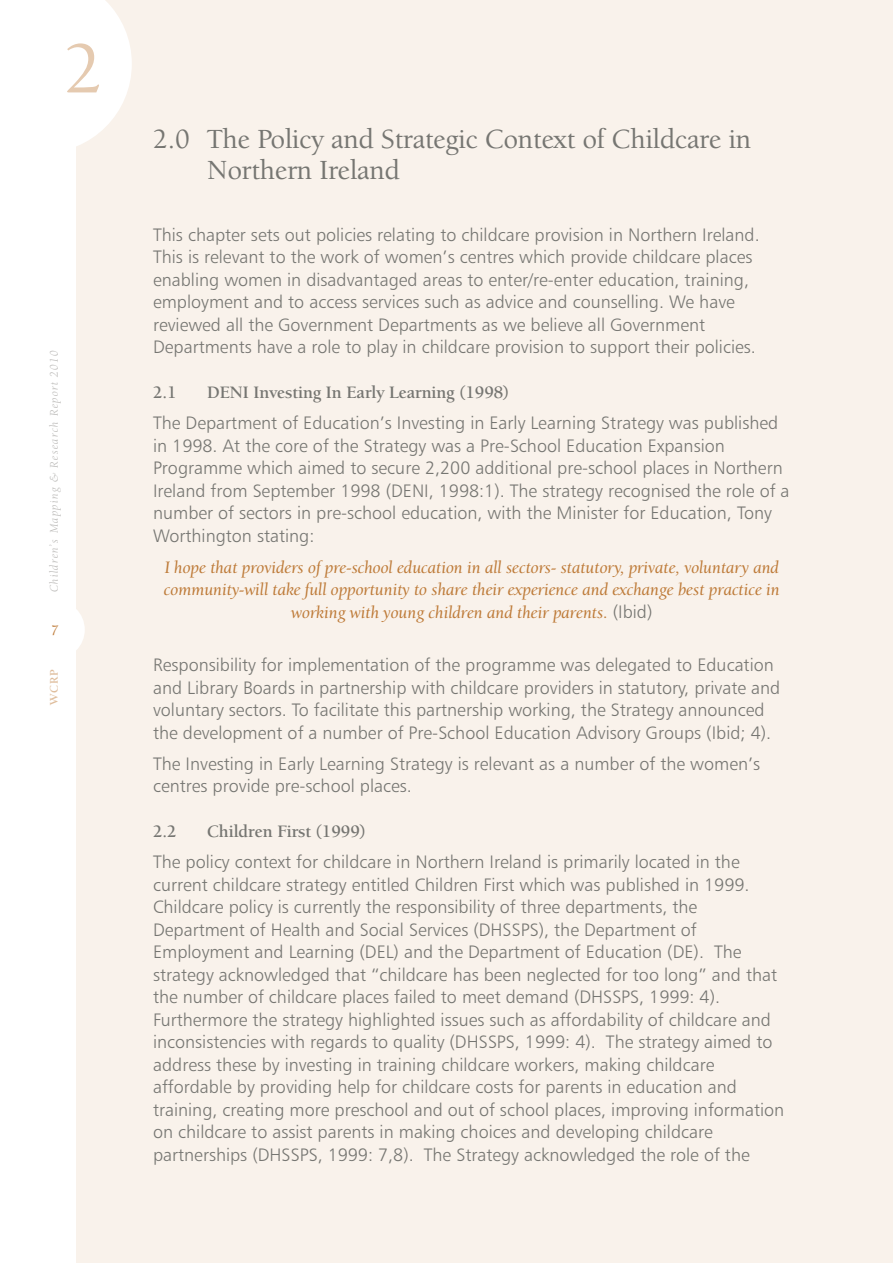
<style>
.page{position:relative;width:893px;height:1263px;background:#fff}
.page>*{position:absolute;margin:0;border:0;box-sizing:border-box;transform-origin:0 0}
.t1{font:500 75px "Berkeley Oldstyle IT Cby BT";color:#e5cab0}
.t2{font:500 28.5px/31px "Berkeley Oldstyle IT Cby BT";color:#767672}
.t3{font:18px/22.5px "Humanist 777 BT Light B";color:#767672}
.t4{font:18px/22.5px "Berkeley Oldstyle IT Cby BT Med Ital";color:#be7b39;text-align:center}
.t5{font:700 18px "Berkeley Oldstyle IT Cby BT";color:#767672}
.t6{font:15px "Berkeley Oldstyle IT Cby BT Med Ital";color:#be7b39}
.t7{font:italic 12px "Berkeley Oldstyle IT Cby BT";letter-spacing:.095em;color:#bbbab8}
.t8{font:700 12px "Berkeley Oldstyle IT Cby BT";color:#dfbd9c}
.s1{font-family:"Humanist 777 BT Light B";color:#767672}
</style>
<div class="page">
<div style="left:77px;top:0;width:816px;height:1263px;background:#f9f2eb"></div>
<div style="left:26px;top:600px;width:59px;height:59px;background:#fff;border-radius:50%"></div>
<svg style="left:76px;top:0;width:56px;height:153px"></svg>
<h1 class="t1" style="left:64px;top:39px;width:40px">2</h1>
<p class="t7" style="left:49px;top:592px;width:243px;rotate:-90deg">Children’s Mapping &amp; Research Report 2010</p>
<p class="t6" style="left:51px;top:625px;width:9px">7</p>
<p class="t8" style="left:49px;top:705px;width:38px;rotate:-90deg">WCRP</p>
<h2 class="t2" style="left:207px;top:126px;width:546px;text-indent:-54px">2.0 The Policy and Strategic Context of Childcare in<br>Northern Ireland</h2>
<p class="t3" style="left:153px;top:225px;width:608px">This chapter sets out policies relating to childcare provision in Northern Ireland.<br>This is relevant to the work of women’s centres which provide childcare places enabling women in disadvantaged areas to enter/re-enter education, training, employment and to access services such as advice and counselling. We have reviewed all the Government Departments as we believe all Government Departments have a role to play in childcare provision to support their policies.</p>
<p class="t5" style="left:153px;top:386px;width:25px">2.1</p>
<p class="t5" style="left:207px;top:386px;width:304px">DENI Investing In Early Learning (1998)</p>
<p class="t3" style="left:153px;top:413px;width:638px">The Department of Education’s Investing in Early Learning Strategy was published in 1998. At the core of the Strategy was a Pre-School Education Expansion Programme which aimed to secure 2,200 additional pre-school places in Northern Ireland from September 1998 (DENI, 1998:1). The strategy recognised the role of a number of sectors in pre-school education, with the Minister for Education, Tony Worthington stating:</p>
<p class="t4" style="left:164px;top:557px;width:617px">I hope that providers of pre-school education in all sectors- statutory, private, voluntary and community-will take full opportunity to share their experience and exchange best practice in working with young children and their parents. <span class="s1">(Ibid)</span></p>
<p class="t3" style="left:153px;top:655px;width:629px">Responsibility for implementation of the programme was delegated to Education and Library Boards in partnership with childcare providers in statutory, private and voluntary sectors. To facilitate this partnership working, the Strategy announced the development of a number of Pre-School Education Advisory Groups (Ibid; 4).</p>
<p class="t3" style="left:153px;top:754px;width:609px">The Investing in Early Learning Strategy is relevant as a number of the women’s centres provide pre-school places.</p>
<p class="t5" style="left:153px;top:825px;width:25px">2.2</p>
<p class="t5" style="left:207px;top:825px;width:160px">Children First (1999)</p>
<p class="t3" style="left:153px;top:852px;width:633px">The policy context for childcare in Northern Ireland is primarily located in the current childcare strategy entitled Children First which was published in 1999.<br>Childcare policy is currently the responsibility of three departments, the Department of Health and Social Services (DHSSPS), the Department of Employment and Learning (DEL) and the Department of Education (DE). The strategy acknowledged that “childcare has been neglected for too long” and that the number of childcare places failed to meet demand (DHSSPS, 1999: 4).<br>Furthermore the strategy highlighted issues such as affordability of childcare and inconsistencies with regards to quality (DHSSPS, 1999: 4). The strategy aimed to address these by investing in training childcare workers, making childcare affordable by providing help for childcare costs for parents in education and training, creating more preschool and out of school places, improving information on childcare to assist parents in making choices and developing childcare partnerships (DHSSPS, 1999: 7,8). The Strategy acknowledged the role of the</p>
</div>
